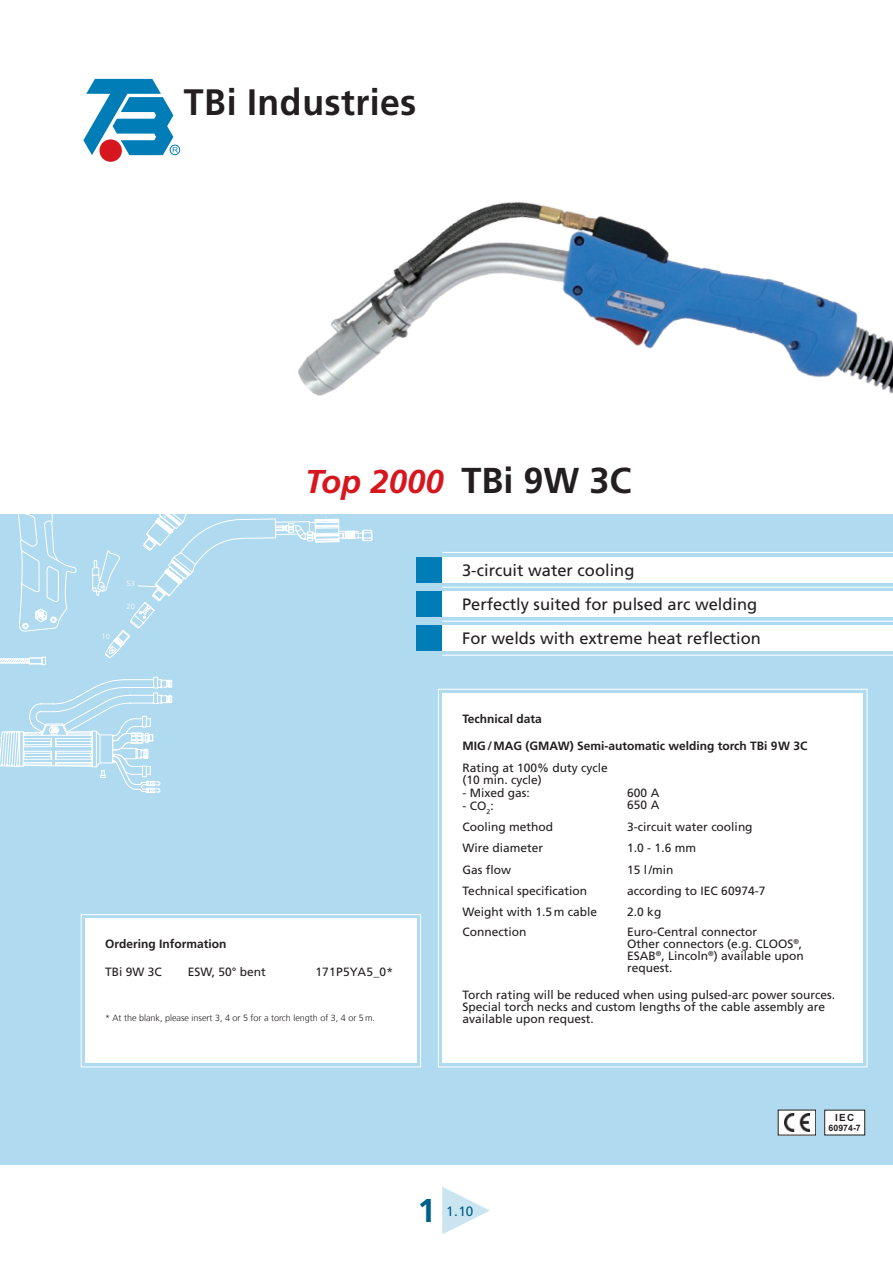
<style>
.page{position:relative;width:893px;height:1263px;background:#fff}
.page>*{position:absolute;margin:0;border:0;box-sizing:border-box;transform-origin:0 0}
.t1{font:700 36.75px "Frutiger";color:#231f20}
.t2{font:700 36px "Frutiger LT Std";color:#231f20}
.t3{font:italic 700 33px "Frutiger LT Std";color:#d7171f}
.t4{font:700 33px "Frutiger LT Std";color:#006089}
.t5{font:16.5px/34px "Frutiger LT Std";color:#231f20}
.t6{font:13.5px "Frutiger LT Std";color:#006089}
.t7{font:12px/12px "Frutiger LT Std";color:#231f20}
.t8{font:700 12px "Frutiger LT Std";color:#231f20}
.t9{font:12px "Frutiger LT Std";letter-spacing:.02em;color:#231f20}
.t10{font:700 9.9px "Arial";color:#231f20}
.t11{font:300 9px "Frutiger";color:#231f20}
.t12{font:700 8.7px "Arial";color:#231f20}
.t13{font:300 7.5px "Frutiger";color:#fff}
.s1{font-family:"Times New Roman";font-weight:400;font-size:67.5px;color:#cae4f0}
</style>
<div class="page">
<div style="left:0;top:514px;width:893px;height:651px;background:#b0daef"></div>
<svg style="left:0;top:676px;width:173px;height:117px"></svg>
<svg style="left:0;top:514px;width:373px;height:151px"></svg>
<svg style="left:80px;top:914px;width:341px;height:154px;background:#f9fcfd"></svg>
<svg style="left:438px;top:688px;width:430px;height:380px"></svg>
<div style="left:417px;top:557px;width:476px;height:25px;background:#fff"></div>
<div style="left:417px;top:557px;width:25px;height:25px;background:#007cb6"></div>
<hr style="left:442px;top:552px;width:451px;height:1px;background:#fff">
<div style="left:417px;top:591px;width:476px;height:25px;background:#fff"></div>
<div style="left:417px;top:591px;width:25px;height:25px;background:#007cb6"></div>
<hr style="left:442px;top:587px;width:451px;height:1px;background:#fff">
<div style="left:417px;top:625px;width:476px;height:26px;background:#fff"></div>
<div style="left:417px;top:625px;width:25px;height:26px;background:#007cb6"></div>
<hr style="left:442px;top:621px;width:451px;height:1px;background:#fff">
<hr style="left:442px;top:655px;width:451px;height:1px;background:#fff">
<div style="left:442px;top:693px;width:421px;height:370px;background:#fff"></div>
<img style="left:298px;top:201px;width:595px;height:195px">
<div style="left:778px;top:1110px;width:38px;height:25px;background:#fff"></div>
<img style="left:784px;top:1113px;width:25px;height:18px">
<div style="left:825px;top:1110px;width:40px;height:25px;background:#fff"></div>
<div style="left:824px;top:1110px;width:41px;height:25px;border:1px solid #231f20"></div>
<div style="left:99px;top:139px;width:23px;height:23px;background:#d7171f;border-radius:50%"></div>
<div style="left:170px;top:145px;width:10px;height:10px;border:1px solid #007cb6;border-radius:50%"></div>
<svg style="left:83px;top:79px;width:95px;height:76px"></svg>
<h1 class="t1" style="left:184px;top:81px;width:234px">TBi Industries</h1>
<p class="t13" style="left:101px;top:632px;width:10px">10</p>
<p class="t13" style="left:126px;top:579px;width:10px">53</p>
<p class="t13" style="left:126px;top:602px;width:10px">20</p>
<h3 class="t3" style="left:305px;top:462px;width:140px">Top 2000</h3>
<h2 class="t2" style="left:461px;top:459px;width:172px">TBi 9W 3C</h2>
<h3 class="t5" style="left:462px;top:553px;width:300px">3-circuit water cooling<br>Perfectly suited for pulsed arc welding<br>For welds with extreme heat reflection</h3>
<p class="t8" style="left:105px;top:937px;width:123px">Ordering Information</p>
<p class="t7" style="left:105px;top:965px;width:58px">TBi 9W 3C</p>
<p class="t7" style="left:188px;top:965px;width:80px">ESW, 50° bent</p>
<p class="t9" style="left:315px;top:964px;width:79px">171P5YA5_0*</p>
<p class="t11" style="left:105px;top:1013px;width:271px">* At the blank, please insert 3, 4 or 5 for a torch length of 3, 4 or 5 m.</p>
<p class="t8" style="left:463px;top:711px;width:81px">Technical data</p>
<p class="t8" style="left:463px;top:739px;width:346px">MIG/MAG (GMAW) Semi-automatic welding torch TBi 9W 3C</p>
<p class="t7" style="left:463px;top:761px;width:147px;line-height:12.8px">Rating at 100% duty cycle (10 min. cycle)</p>
<p class="t7" style="left:463px;top:787px;width:69px">- Mixed gas:</p>
<p class="t7" style="left:463px;top:800px;width:33px">- CO<sub>2</sub>:</p>
<p class="t7" style="left:627px;top:787px;width:34px">600 A<br>650 A</p>
<p class="t7" style="left:463px;top:821px;width:92px">Cooling method</p>
<p class="t7" style="left:627px;top:821px;width:127px">3-circuit water cooling</p>
<p class="t7" style="left:463px;top:842px;width:82px">Wire diameter</p>
<p class="t7" style="left:627px;top:842px;width:70px">1.0 - 1.6 mm</p>
<p class="t7" style="left:463px;top:863px;width:50px">Gas flow</p>
<p class="t7" style="left:627px;top:863px;width:48px">15 l/min</p>
<p class="t7" style="left:463px;top:885px;width:126px">Technical specification</p>
<p class="t7" style="left:627px;top:885px;width:140px">according to IEC 60974-7</p>
<p class="t7" style="left:463px;top:906px;width:136px">Weight with 1.5m cable</p>
<p class="t7" style="left:627px;top:906px;width:36px">2.0 kg</p>
<p class="t7" style="left:463px;top:925px;width:65px">Connection</p>
<p class="t7" style="left:627px;top:925px;width:178px">Euro-Central connector<br>Other connectors (e.g. CLOOS<sup>®</sup>,<br>ESAB<sup>®</sup>, Lincoln<sup>®</sup>) available upon request.</p>
<p class="t7" style="left:463px;top:989px;width:374px">Torch rating will be reduced when using pulsed-arc power sources.<br>Special torch necks and custom lengths of the cable assembly are available upon request.</p>
<p class="t10" style="left:835px;top:1111px;width:21px">IEC</p>
<p class="t12" style="left:829px;top:1123px;width:34px">60974-7</p>
<h3 class="t4" style="left:418px;top:1191px;width:83px">1<span class="s1">►</span></h3>
<p class="t6" style="left:446px;top:1203px;width:29px">1.10</p>
</div>
